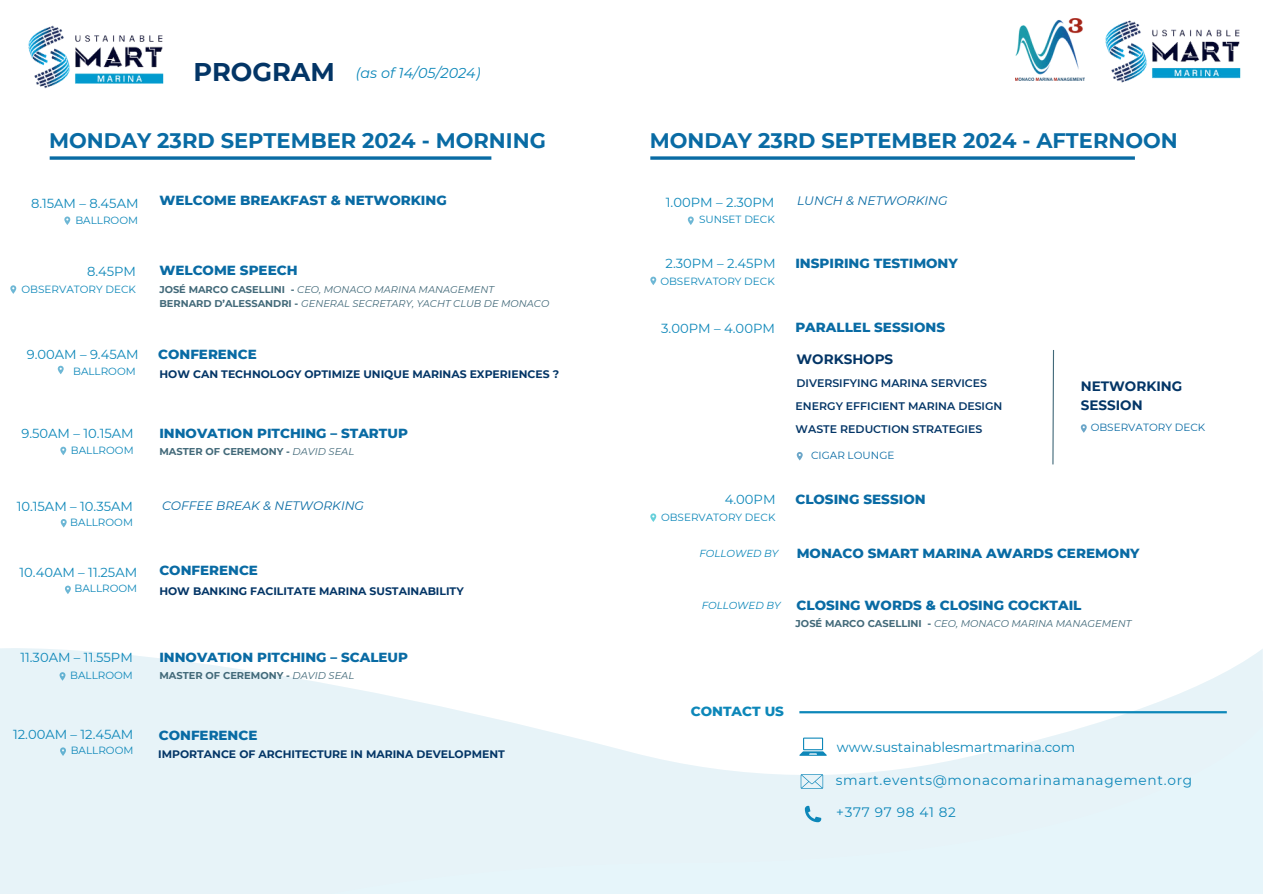
<style>
.page{position:relative;width:1263px;height:894px;background:#fff}
.page>*{position:absolute;margin:0;border:0;box-sizing:border-box;transform-origin:0 0}
.t1{font:700 25.5px "Montserrat";color:#033566}
.t2{font:700 21px "Montserrat";color:#096ba4}
.t3{font:italic 14.4px "Montserrat";color:#0d87b9}
.t4{font:13.65px "Montserrat";letter-spacing:.05em;color:#0d87b9}
.t5{font:800 13.5px "Montserrat";color:#096ba4}
.t6{font:13.5px "Montserrat";color:#0d87b9}
.t7{font:700 13.5px/18.5px "Montserrat";color:#033566}
.t8{font:800 13.5px "Montserrat";color:#0d87b9}
.t9{font:13.2px "Montserrat";color:#0d87b9}
.t10{font:13.05px "Montserrat";color:#0d87b9}
.t11{font:italic 12.3px "Montserrat";color:#096ba4}
.t12{font:600 10.95px/23px "Montserrat";color:#033566}
.t13{font:700 10.8px "Montserrat";color:#033566}
.t14{font:10.5px "Montserrat";color:#0d87b9}
.t15{font:10.5px "Montserrat";color:#096ba4}
.t16{font:italic 10.2px "Montserrat";color:#0d87b9}
.t17{font:italic 9.9px "Montserrat";color:#426979}
.t18{font:700 9.9px "Montserrat";color:#426979}
.s1{font-weight:700;font-style:normal}
.s2{font-weight:400;font-style:italic}
</style>
<div class="page">
<svg style="left:650px;top:156px;width:485px;height:4px"></svg>
<svg style="left:50px;top:156px;width:441px;height:4px"></svg>
<svg style="left:10px;top:285px;width:6px;height:9px"></svg>
<svg style="left:58px;top:365px;width:5px;height:9px"></svg>
<svg style="left:0;top:648px;width:1263px;height:42px"></svg>
<svg style="left:0;top:690px;width:1263px;height:35px"></svg>
<svg style="left:0;top:725px;width:1263px;height:168px;fill:#e7f3f8"></svg>
<svg style="left:688px;top:216px;width:5px;height:9px"></svg>
<svg style="left:650px;top:276px;width:6px;height:9px"></svg>
<svg style="left:650px;top:513px;width:6px;height:9px"></svg>
<hr style="left:799px;top:711px;width:428px;height:2px;background:#0d87b9">
<svg style="left:799px;top:737px;width:27px;height:18px"></svg>
<svg style="left:805px;top:805px;width:16px;height:17px"></svg>
<svg style="left:801px;top:773px;width:22px;height:15px"></svg>
<img style="left:1016px;top:19px;width:68px;height:62px">
<svg style="left:64px;top:216px;width:6px;height:9px"></svg>
<svg style="left:60px;top:446px;width:6px;height:9px"></svg>
<svg style="left:61px;top:519px;width:5px;height:8px"></svg>
<svg style="left:65px;top:585px;width:6px;height:9px"></svg>
<img style="left:1105px;top:20px;width:136px;height:63px">
<img style="left:28px;top:25px;width:136px;height:64px">
<svg style="left:60px;top:672px;width:5px;height:8px"></svg>
<svg style="left:60px;top:747px;width:6px;height:8px"></svg>
<svg style="left:1052px;top:350px;width:3px;height:115px"></svg>
<svg style="left:1081px;top:424px;width:5px;height:8px"></svg>
<svg style="left:797px;top:452px;width:5px;height:8px"></svg>
<h1 class="t1" style="left:193px;top:53px;width:143px">PROGRAM</h1>
<p class="t3" style="left:356px;top:63px;width:126px">(as of 14/05/2024)</p>
<h2 class="t2" style="left:49px;top:125px;width:498px">MONDAY 23RD SEPTEMBER 2024 - MORNING</h2>
<h2 class="t2" style="left:650px;top:125px;width:529px">MONDAY 23RD SEPTEMBER 2024 - AFTERNOON</h2>
<p class="t10" style="left:31px;top:194px;width:109px">8.15AM – 8.45AM</p>
<p class="t5" style="left:160px;top:190px;width:289px">WELCOME BREAKFAST &amp; NETWORKING</p>
<p class="t14" style="left:75px;top:213px;width:64px">BALLROOM</p>
<p class="t10" style="left:87px;top:262px;width:51px">8.45PM</p>
<p class="t5" style="left:159px;top:261px;width:140px">WELCOME SPEECH</p>
<p class="t17" style="left:159px;top:296px;width:391px"><span class="s1">BERNARD D’ALESSANDRI -</span> GENERAL SECRETARY, YACHT CLUB DE MONACO</p>
<p class="t17" style="left:159px;top:282px;width:336px"><span class="s1">JOSÉ MARCO CASELLINI -</span> CEO, MONACO MARINA MANAGEMENT</p>
<p class="t14" style="left:22px;top:282px;width:116px">OBSERVATORY DECK</p>
<p class="t10" style="left:27px;top:345px;width:113px">9.00AM – 9.45AM</p>
<p class="t5" style="left:158px;top:344px;width:100px">CONFERENCE</p>
<p class="t14" style="left:73px;top:364px;width:64px">BALLROOM</p>
<p class="t13" style="left:160px;top:366px;width:401px">HOW CAN TECHNOLOGY OPTIMIZE UNIQUE MARINAS EXPERIENCES ?</p>
<p class="t10" style="left:21px;top:424px;width:114px">9.50AM – 10.15AM</p>
<p class="t5" style="left:159px;top:423px;width:250px">INNOVATION PITCHING – STARTUP</p>
<p class="t18" style="left:159px;top:444px;width:196px">MASTER OF CEREMONY - <span class="s2">DAVID SEAL</span></p>
<p class="t14" style="left:71px;top:442px;width:64px">BALLROOM</p>
<p class="t10" style="left:17px;top:497px;width:118px">10.15AM – 10.35AM</p>
<p class="t11" style="left:162px;top:497px;width:203px">COFFEE BREAK &amp; NETWORKING</p>
<p class="t14" style="left:70px;top:514px;width:64px">BALLROOM</p>
<p class="t10" style="left:20px;top:563px;width:119px">10.40AM – 11.25AM</p>
<p class="t5" style="left:159px;top:560px;width:100px">CONFERENCE</p>
<p class="t13" style="left:159px;top:582px;width:306px">HOW BANKING FACILITATE MARINA SUSTAINABILITY</p>
<p class="t14" style="left:74px;top:581px;width:64px">BALLROOM</p>
<p class="t10" style="left:20px;top:648px;width:114px">11.30AM – 11.55PM</p>
<p class="t5" style="left:159px;top:647px;width:250px">INNOVATION PITCHING – SCALEUP</p>
<p class="t14" style="left:70px;top:668px;width:64px">BALLROOM</p>
<p class="t18" style="left:159px;top:668px;width:196px">MASTER OF CEREMONY - <span class="s2">DAVID SEAL</span></p>
<p class="t10" style="left:13px;top:725px;width:122px">12.00AM – 12.45AM</p>
<p class="t5" style="left:159px;top:724px;width:100px">CONFERENCE</p>
<p class="t13" style="left:158px;top:746px;width:348px">IMPORTANCE OF ARCHITECTURE IN MARINA DEVELOPMENT</p>
<p class="t14" style="left:71px;top:743px;width:64px">BALLROOM</p>
<p class="t9" style="left:666px;top:193px;width:110px">1.00PM – 2.30PM</p>
<p class="t11" style="left:797px;top:192px;width:152px">LUNCH &amp; NETWORKING</p>
<p class="t14" style="left:699px;top:212px;width:77px">SUNSET DECK</p>
<p class="t9" style="left:665px;top:255px;width:112px">2.30PM – 2.45PM</p>
<p class="t5" style="left:795px;top:253px;width:164px">INSPIRING TESTIMONY</p>
<p class="t14" style="left:660px;top:273px;width:116px">OBSERVATORY DECK</p>
<p class="t9" style="left:661px;top:318px;width:115px">3.00PM – 4.00PM</p>
<p class="t5" style="left:795px;top:317px;width:151px">PARALLEL SESSIONS</p>
<p class="t7" style="left:796px;top:349px;width:98px">WORKSHOPS</p>
<p class="t12" style="left:796px;top:371px;width:208px">DIVERSIFYING MARINA SERVICES<br>ENERGY EFFICIENT MARINA DESIGN<br>WASTE REDUCTION STRATEGIES</p>
<p class="t15" style="left:811px;top:448px;width:85px">CIGAR LOUNGE</p>
<p class="t9" style="left:725px;top:490px;width:52px">4.00PM</p>
<p class="t5" style="left:795px;top:488px;width:132px">CLOSING SESSION</p>
<p class="t14" style="left:661px;top:510px;width:116px">OBSERVATORY DECK</p>
<p class="t7" style="left:1081px;top:376px;width:103px">NETWORKING<br>SESSION</p>
<p class="t15" style="left:1091px;top:420px;width:116px">OBSERVATORY DECK</p>
<p class="t16" style="left:699px;top:546px;width:80px">FOLLOWED BY</p>
<p class="t5" style="left:797px;top:542px;width:344px">MONACO SMART MARINA AWARDS CEREMONY</p>
<p class="t16" style="left:702px;top:598px;width:80px">FOLLOWED BY</p>
<p class="t5" style="left:796px;top:595px;width:286px">CLOSING WORDS &amp; CLOSING COCKTAIL</p>
<p class="t17" style="left:796px;top:616px;width:337px"><span class="s1">JOSÉ MARCO CASELLINI -</span> CEO, MONACO MARINA MANAGEMENT</p>
<p class="t8" style="left:691px;top:700px;width:95px">CONTACT US</p>
<p class="t6" style="left:837px;top:737px;width:240px">www.sustainablesmartmarina.com</p>
<p class="t4" style="left:836px;top:770px;width:358px">smart.events@monacomarinamanagement.org</p>
<p class="t4" style="left:836px;top:803px;width:121px">+377 97 98 41 82</p>
</div>
